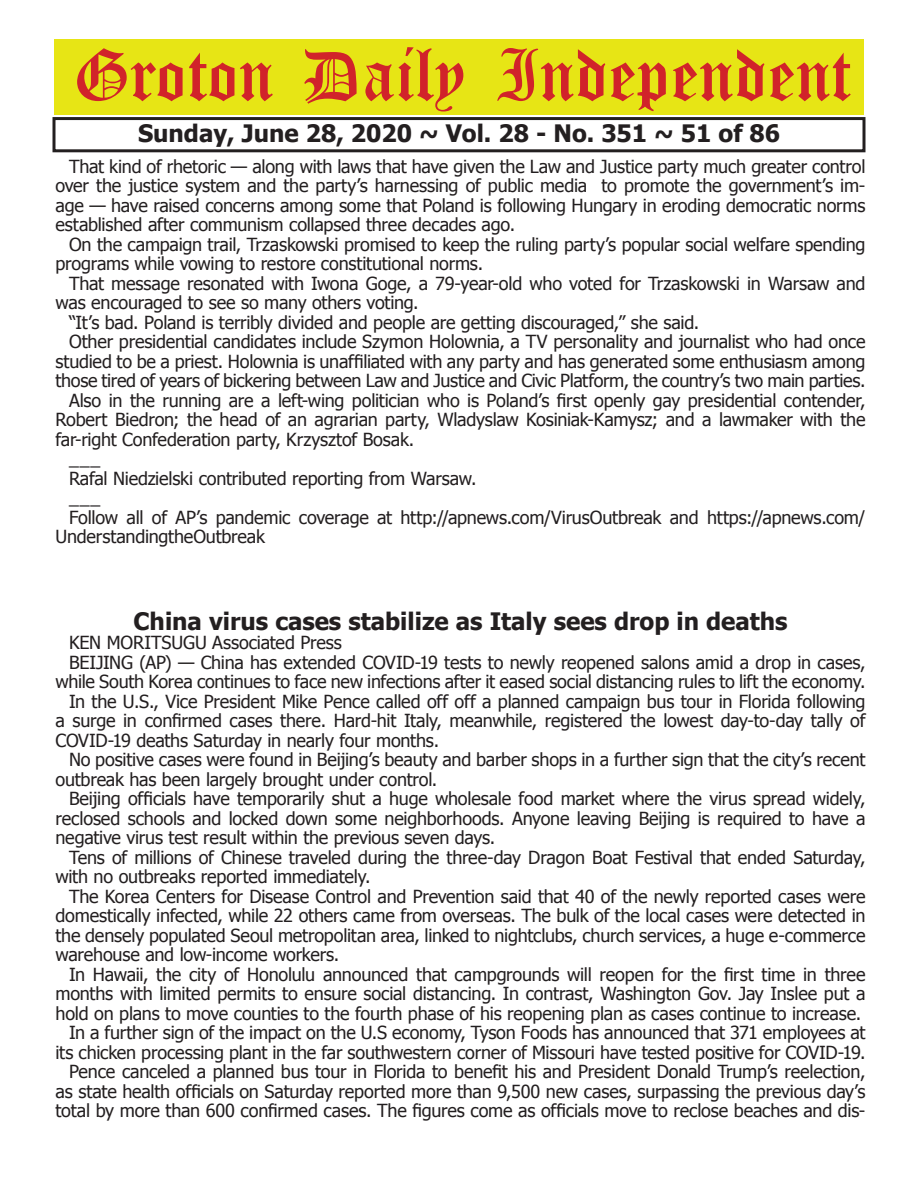
<style>
.page{position:relative;width:918px;height:1188px;background:#fff}
.page>*{position:absolute;margin:0;border:0;box-sizing:border-box;transform-origin:0 0}
.t1{font:54px "Old English Five";color:#d1232a}
.t2{font:700 24px "Tahoma";color:#231f20}
.t3{font:18px/19.5px "Tahoma";letter-spacing:-.01em;color:#231f20;text-align:justify}
</style>
<div class="page">
<div style="left:52px;top:117px;width:814px;height:35px;border:3px solid #231f20"></div>
<div style="left:54px;top:40px;width:810px;height:75px;background:#e7e515"></div>
<h1 class="t1" style="left:73px;top:50px;width:779px">Groton Daily Independent</h1>
<h2 class="t2" style="left:138px;top:116px;width:644px">Sunday, June 28, 2020 ~ Vol. 28 - No. 351 ~ 51 of 86</h2>
<p class="t3" style="left:56px;top:156px;width:812px;text-indent:14px">That kind of rhetoric — along with laws that have given the Law and Justice party much greater control over the justice system and the party’s harnessing of public media to promote the government’s im&shy;age — have raised concerns among some that Poland is following Hungary in eroding democratic norms established after communism collapsed three decades ago.</p>
<p class="t3" style="left:56px;top:234px;width:812px;text-indent:14px">On the campaign trail, Trzaskowski promised to keep the ruling party’s popular social welfare spending programs while vowing to restore constitutional norms.</p>
<p class="t3" style="left:69px;top:273px;width:798px">That message resonated with Iwona Goge, a 79-year-old who voted for Trzaskowski in Warsaw and</p>
<p class="t3" style="left:56px;top:292px;width:365px">was encouraged to see so many others voting.</p>
<p class="t3" style="left:69px;top:312px;width:632px">“It’s bad. Poland is terribly divided and people are getting discouraged,” she said.</p>
<p class="t3" style="left:69px;top:331px;width:798px">Other presidential candidates include Szymon Holownia, a TV personality and journalist who had once</p>
<p class="t3" style="left:56px;top:351px;width:811px">studied to be a priest. Holownia is unaffiliated with any party and has generated some enthusiasm among</p>
<p class="t3" style="left:56px;top:370px;width:812px">those tired of years of bickering between Law and Justice and Civic Platform, the country’s two main parties.</p>
<p class="t3" style="left:69px;top:390px;width:798px">Also in the running are a left-wing politician who is Poland’s first openly gay presidential contender,</p>
<p class="t3" style="left:56px;top:409px;width:812px">Robert Biedron; the head of an agrarian party, Wladyslaw Kosiniak-Kamysz; and a lawmaker with the</p>
<p class="t3" style="left:56px;top:429px;width:360px">far-right Confederation party, Krzysztof Bosak.</p>
<p class="t3" style="left:69px;top:448px;width:33px">___</p>
<p class="t3" style="left:69px;top:468px;width:409px">Rafal Niedzielski contributed reporting from Warsaw.</p>
<p class="t3" style="left:69px;top:487px;width:33px">___</p>
<p class="t3" style="left:69px;top:507px;width:798px">Follow all of AP’s pandemic coverage at http://apnews.com/VirusOutbreak and https://apnews.com/</p>
<p class="t3" style="left:56px;top:526px;width:211px">UnderstandingtheOutbreak</p>
<h2 class="t2" style="left:134px;top:604px;width:655px">China virus cases stabilize as Italy sees drop in deaths</h2>
<p class="t3" style="left:69px;top:632px;width:274px">KEN MORITSUGU Associated Press</p>
<p class="t3" style="left:69px;top:652px;width:798px">BEIJING (AP) — China has extended COVID-19 tests to newly reopened salons amid a drop in cases,</p>
<p class="t3" style="left:56px;top:671px;width:811px">while South Korea continues to face new infections after it eased social distancing rules to lift the economy.</p>
<p class="t3" style="left:69px;top:691px;width:798px">In the U.S., Vice President Mike Pence called off off a planned campaign bus tour in Florida following</p>
<p class="t3" style="left:56px;top:710px;width:812px">a surge in confirmed cases there. Hard-hit Italy, meanwhile, registered the lowest day-to-day tally of</p>
<p class="t3" style="left:56px;top:730px;width:385px">COVID-19 deaths Saturday in nearly four months.</p>
<p class="t3" style="left:69px;top:749px;width:798px">No positive cases were found in Beijing’s beauty and barber shops in a further sign that the city’s recent</p>
<p class="t3" style="left:56px;top:769px;width:383px">outbreak has been largely brought under control.</p>
<p class="t3" style="left:69px;top:788px;width:798px">Beijing officials have temporarily shut a huge wholesale food market where the virus spread widely,</p>
<p class="t3" style="left:56px;top:808px;width:812px">reclosed schools and locked down some neighborhoods. Anyone leaving Beijing is required to have a</p>
<p class="t3" style="left:56px;top:827px;width:441px">negative virus test result within the previous seven days.</p>
<p class="t3" style="left:69px;top:847px;width:798px">Tens of millions of Chinese traveled during the three-day Dragon Boat Festival that ended Saturday,</p>
<p class="t3" style="left:56px;top:866px;width:317px">with no outbreaks reported immediately.</p>
<p class="t3" style="left:69px;top:886px;width:798px">The Korea Centers for Disease Control and Prevention said that 40 of the newly reported cases were</p>
<p class="t3" style="left:56px;top:905px;width:811px">domestically infected, while 22 others came from overseas. The bulk of the local cases were detected in</p>
<p class="t3" style="left:56px;top:925px;width:812px">the densely populated Seoul metropolitan area, linked to nightclubs, church services, a huge e-commerce</p>
<p class="t3" style="left:56px;top:944px;width:285px">warehouse and low-income workers.</p>
<p class="t3" style="left:69px;top:964px;width:798px">In Hawaii, the city of Honolulu announced that campgrounds will reopen for the first time in three</p>
<p class="t3" style="left:56px;top:983px;width:812px">months with limited permits to ensure social distancing. In contrast, Washington Gov. Jay Inslee put a</p>
<p class="t3" style="left:56px;top:1003px;width:807px">hold on plans to move counties to the fourth phase of his reopening plan as cases continue to increase.</p>
<p class="t3" style="left:69px;top:1022px;width:798px">In a further sign of the impact on the U.S economy, Tyson Foods has announced that 371 employees at</p>
<p class="t3" style="left:56px;top:1042px;width:811px">its chicken processing plant in the far southwestern corner of Missouri have tested positive for COVID-19.</p>
<p class="t3" style="left:69px;top:1061px;width:798px">Pence canceled a planned bus tour in Florida to benefit his and President Donald Trump’s reelection,</p>
<p class="t3" style="left:56px;top:1081px;width:812px">as state health officials on Saturday reported more than 9,500 new cases, surpassing the previous day’s</p>
<p class="t3" style="left:56px;top:1100px;width:812px">total by more than 600 confirmed cases. The figures come as officials move to reclose beaches and dis-</p>
</div>
